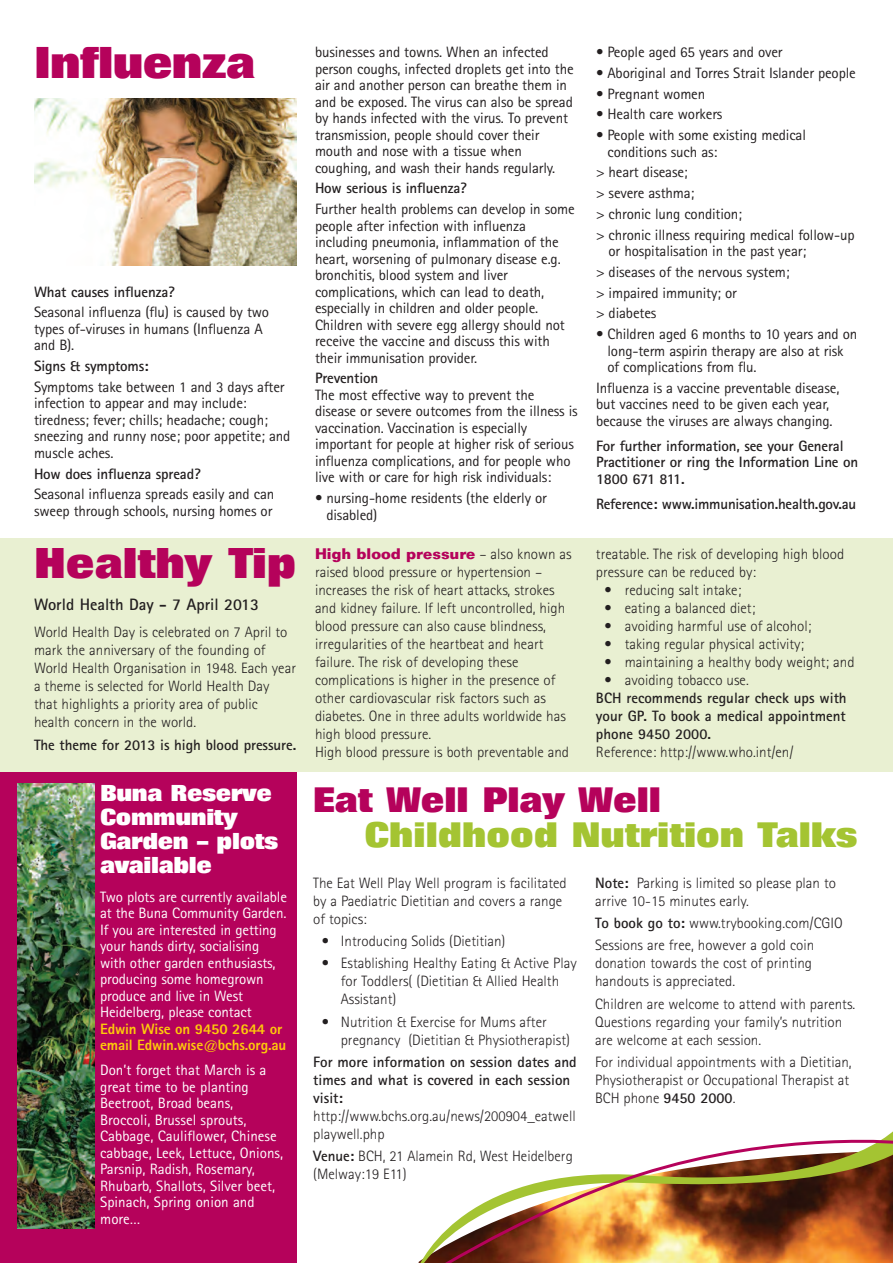
<style>
.page{position:relative;width:893px;height:1263px;background:#fff}
.page>*{position:absolute;margin:0;border:0;box-sizing:border-box;transform-origin:0 0}
.t1{font:800 43.5px "Folio";letter-spacing:-.015em;color:#b5025b}
.t2{font:800 42px "Folio";color:#b5025b}
.t3{font:800 34.5px "Folio";color:#a4c432}
.t4{font:800 34.5px "Folio";color:#b5025b}
.t5{font:800 22.5px/24px "Folio";letter-spacing:-.015em;color:#fff}
.t6{font:700 16.5px "Rotis Sans Serif";color:#231f20}
.t7{font:15px/16.5px "Rotis Sans Serif";letter-spacing:-.01em;color:#231f20}
.t8{font:300 15px/18px "Rotis Sans Serif";color:#231f20}
.t9{font:15px/16.5px "Rotis Sans Serif";color:#fff}
.t10{font:700 15px/18px "Rotis Sans Serif";letter-spacing:-.01em;color:#231f20}
.t11{font:800 15px/16.5px "Rotis Sans Serif";letter-spacing:-.01em;color:#feca0a}
.t12{font:700 15px "Folio";color:#b5025b}
.s1{font-family:"Rotis Sans Serif";font-weight:300;color:#231f20}
.s2{font-weight:700}
</style>
<div class="page">
<div style="left:0;top:721px;width:297px;height:542px;background:#b5025b"></div>
<div style="left:0;top:538px;width:893px;height:234px;background:#e9f0d2"></div>
<svg style="left:418px;top:1131px;width:475px;height:132px"></svg>
<img style="left:34px;top:98px;width:263px;height:167px">
<img style="left:17px;top:783px;width:77px;height:446px">
<h1 class="t1" style="left:34px;top:47px;width:223px">Influenza</h1>
<p class="t10" style="left:34px;top:284px;width:142px">What causes influenza?</p>
<p class="t7" style="left:34px;top:306px;width:237px">Seasonal influenza (flu) is caused by two types of-viruses in humans (Influenza A and B).</p>
<p class="t10" style="left:34px;top:358px;width:116px">Signs &amp; symptoms:</p>
<p class="t7" style="left:34px;top:380px;width:258px">Symptoms take between 1 and 3 days after infection to appear and may include: tiredness; fever; chills; headache; cough; sneezing and runny nose; poor appetite; and muscle aches.</p>
<p class="t10" style="left:34px;top:466px;width:168px">How does influenza spread?</p>
<p class="t7" style="left:34px;top:487px;width:242px">Seasonal influenza spreads easily and can sweep through schools, nursing homes or</p>
<h2 class="t2" style="left:34px;top:548px;width:264px">Healthy Tip</h2>
<p class="t6" style="left:34px;top:599px;width:226px">World Health Day - 7 April 2013</p>
<p class="t8" style="left:34px;top:625px;width:264px">World Health Day is celebrated on 7 April to mark the anniversary of the founding of World Health Organisation in 1948. Each year a theme is selected for World Health Day that highlights a priority area of public health concern in the world.</p>
<p class="t10" style="left:34px;top:737px;width:264px">The theme for 2013 is high blood pressure.</p>
<h3 class="t5" style="left:100px;top:783px;width:180px">Buna Reserve<br>Community<br>Garden – plots available</h3>
<p class="t9" style="left:100px;top:890px;width:188px">Two plots are currently available at the Buna Community Garden.<br>If you are interested in getting your hands dirty, socialising with other garden enthusiasts, producing some homegrown produce and live in West<br>Heidelberg, please contact</p>
<p class="t11" style="left:100px;top:1022px;width:188px">Edwin Wise on 9450 2644 or email Edwin.wise@bchs.org.au</p>
<p class="t9" style="left:100px;top:1063px;width:185px">Don’t forget that March is a great time to be planting<br>Beetroot, Broad beans,<br>Broccoli, Brussel sprouts,<br>Cabbage, Cauliflower, Chinese cabbage, Leek, Lettuce, Onions,<br>Parsnip, Radish, Rosemary,<br>Rhubarb, Shallots, Silver beet,<br>Spinach, Spring onion and more…</p>
<p class="t7" style="left:315px;top:45px;width:260px">businesses and towns. When an infected person coughs, infected droplets get into the air and another person can breathe them in and be exposed. The virus can also be spread by hands infected with the virus. To prevent transmission, people should cover their mouth and nose with a tissue when coughing, and wash their hands regularly.</p>
<p class="t10" style="left:315px;top:181px;width:153px">How serious is influenza?</p>
<p class="t7" style="left:315px;top:202px;width:261px">Further health problems can develop in some people after infection with influenza including pneumonia, inflammation of the heart, worsening of pulmonary disease e.g. bronchitis, blood system and liver complications, which can lead to death, especially in children and older people.<br>Children with severe egg allergy should not receive the vaccine and discuss this with their immunisation provider.</p>
<p class="t10" style="left:315px;top:371px;width:65px">Prevention</p>
<p class="t7" style="left:315px;top:388px;width:264px">The most effective way to prevent the disease or severe outcomes from the illness is vaccination. Vaccination is especially important for people at higher risk of serious influenza complications, and for people who live with or care for high risk individuals:</p>
<p class="t7" style="left:326px;top:491px;width:222px;text-indent:-11px">• nursing-home residents (the elderly or disabled)</p>
<p class="t7" style="left:596px;top:45px;width:188px">• People aged 65 years and over</p>
<p class="t7" style="left:596px;top:66px;width:261px">• Aboriginal and Torres Strait Islander people</p>
<p class="t7" style="left:596px;top:87px;width:111px">• Pregnant women</p>
<p class="t7" style="left:596px;top:107px;width:128px">• Health care workers</p>
<p class="t7" style="left:607px;top:128px;width:200px;text-indent:-11px">• People with some existing medical conditions such as:</p>
<p class="t7" style="left:596px;top:163px;width:260px;line-height:20.7px">&gt; heart disease;<br>&gt; severe asthma;<br>&gt; chronic lung condition;<br>&gt; chronic illness requiring medical follow-up</p>
<p class="t7" style="left:596px;top:242px;width:212px;line-height:20.7px;text-indent:13px">or hospitalisation in the past year; &gt; diseases of the nervous system;<br>&gt; impaired immunity; or<br>&gt; diabetes</p>
<p class="t7" style="left:607px;top:327px;width:251px;text-indent:-11px">• Children aged 6 months to 10 years and on long-term aspirin therapy are also at risk of complications from flu.</p>
<p class="t7" style="left:596px;top:381px;width:245px">Influenza is a vaccine preventable disease, but vaccines need to be given each year, because the viruses are always changing.</p>
<p class="t10" style="left:596px;top:439px;width:264px;line-height:16.5px">For further information, see your General<br>Practitioner or ring the Information Line on<br>1800 671 811.</p>
<p class="t10" style="left:596px;top:496px;width:262px">Reference: www.immunisation.health.gov.au</p>
<p class="t8" style="left:596px;top:546px;width:250px">treatable. The risk of developing high blood pressure can be reduced by:</p>
<p class="t8" style="left:604px;top:582px;width:138px">• reducing salt intake;</p>
<p class="t8" style="left:604px;top:600px;width:152px">• eating a balanced diet;</p>
<p class="t8" style="left:604px;top:618px;width:208px">• avoiding harmful use of alcohol;</p>
<p class="t8" style="left:604px;top:636px;width:201px">• taking regular physical activity;</p>
<p class="t8" style="left:604px;top:654px;width:252px">• maintaining a healthy body weight; and</p>
<p class="t8" style="left:604px;top:672px;width:146px">• avoiding tobacco use.</p>
<p class="t10" style="left:596px;top:690px;width:252px;text-align:justify">BCH recommends regular check ups with your GP. To book a medical appointment phone 9450 2000.</p>
<p class="t8" style="left:596px;top:744px;width:199px">Reference: http://www.who.int/en/</p>
<h3 class="t4" style="left:313px;top:788px;width:349px">Eat Well Play Well</h3>
<h3 class="t3" style="left:364px;top:822px;width:495px">Childhood Nutrition Talks</h3>
<p class="t12" style="left:315px;top:548px;width:258px">High blood pressure <span class="s1">– also known as</span></p>
<p class="t8" style="left:315px;top:564px;width:256px">raised blood pressure or hypertension – increases the risk of heart attacks, strokes and kidney failure. If left uncontrolled, high blood pressure can also cause blindness, irregularities of the heartbeat and heart failure. The risk of developing these complications is higher in the presence of other cardiovascular risk factors such as diabetes. One in three adults worldwide has high blood pressure.<br>High blood pressure is both preventable and</p>
<p class="t8" style="left:313px;top:875px;width:255px">The Eat Well Play Well program is facilitated by a Paediatric Dietitian and covers a range of topics:</p>
<p class="t8" style="left:322px;top:933px;width:185px">• Introducing Solids (Dietitian)</p>
<p class="t8" style="left:341px;top:956px;width:237px;text-indent:-19px">• Establishing Healthy Eating &amp; Active Play for Toddlers( (Dietitian &amp; Allied Health<br>Assistant)</p>
<p class="t8" style="left:341px;top:1014px;width:231px;text-indent:-19px">• Nutrition &amp; Exercise for Mums after pregnancy (Dietitian &amp; Physiotherapist)</p>
<p class="t10" style="left:313px;top:1054px;width:265px">For more information on session dates and times and what is covered in each session visit:</p>
<p class="t8" style="left:313px;top:1108px;width:264px">http://www.bchs.org.au/news/200904_eatwell playwell.php</p>
<p class="t8" style="left:313px;top:1148px;width:261px"><span class="s2">Venue:</span> BCH, 21 Alamein Rd, West Heidelberg (Melway:19 E11)</p>
<p class="t8" style="left:595px;top:875px;width:242px"><span class="s2">Note:</span> Parking is limited so please plan to arrive 10-15 minutes early.</p>
<p class="t8" style="left:595px;top:913px;width:249px;line-height:22.2px"><span class="s2">To book go to:</span> www.trybooking.com/CGIO<br>Sessions are free, however a gold coin</p>
<p class="t8" style="left:595px;top:956px;width:219px">donation towards the cost of printing handouts is appreciated.</p>
<p class="t8" style="left:595px;top:996px;width:262px">Children are welcome to attend with parents.<br>Questions regarding your family’s nutrition are welcome at each session.</p>
<p class="t8" style="left:595px;top:1054px;width:258px">For individual appointments with a Dietitian,<br>Physiotherapist or Occupational Therapist at<br>BCH phone <span class="s2">9450 2000</span>.</p>
</div>
